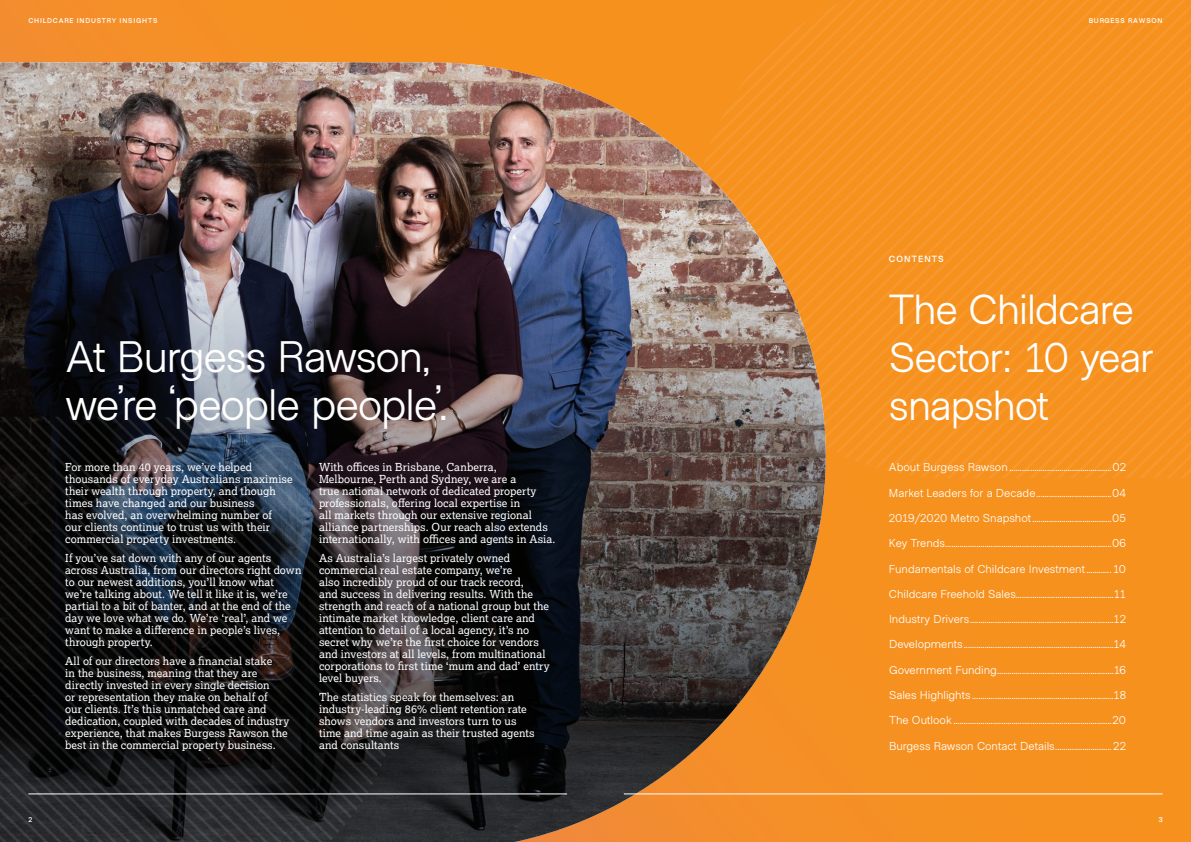
<style>
.page{position:relative;width:1191px;height:842px;background:#f6911f}
.page>*{position:absolute;margin:0;border:0;box-sizing:border-box;transform-origin:0 0}
.t1{font:44px/48px "Metro Sans";letter-spacing:-.035em;color:#fff}
.t2{font:42px/48px "Metro Sans";letter-spacing:-.035em;color:#fff}
.t3{font:11.5px/25.3px "Metro Sans";color:#fff;text-align:justify}
.t4{font:11px/12px "Lexia";color:#fff}
.t5{font:700 9px "Metro Sans";letter-spacing:.12em;color:#fff}
.t6{font:700 7px "Metro Sans";letter-spacing:.12em;color:#fff}
</style>
<div class="page">
<img style="left:0;top:62px;width:825px;height:780px">
<svg style="left:0;top:417px;width:402px;height:425px"></svg>
<svg style="left:695px;top:0;width:496px;height:478px"></svg>
<hr style="left:28px;top:794px;width:539px;height:1px;background:#fff">
<hr style="left:624px;top:794px;width:538px;height:1px;background:#fff">
<p class="t6" style="left:28px;top:16px;width:130px">CHILDCARE INDUSTRY INSIGHTS</p>
<h1 class="t1" style="left:65px;top:334px;width:383px">At Burgess Rawson, we’re ‘people people’.</h1>
<p class="t6" style="left:28px;top:816px;width:5px">2</p>
<p class="t4" style="left:65px;top:460px;width:229px">For more than 40 years, we’ve helped thousands of everyday Australians maximise their wealth through property, and though times have changed and our business<br>has evolved, an overwhelming number of<br>our clients continue to trust us with their commercial property investments.</p>
<p class="t4" style="left:65px;top:551px;width:238px">If you’ve sat down with any of our agents across Australia, from our directors right down to our newest additions, you’ll know what we’re talking about. We tell it like it is, we’re partial to a bit of banter, and at the end of the day we love what we do. We’re ‘real’, and we want to make a difference in people’s lives, through property.</p>
<p class="t4" style="left:65px;top:654px;width:226px">All of our directors have a financial stake<br>in the business, meaning that they are directly invested in every single decision<br>or representation they make on behalf of<br>our clients. It’s this unmatched care and dedication, coupled with decades of industry experience, that makes Burgess Rawson the best in the commercial property business.</p>
<p class="t4" style="left:319px;top:460px;width:238px">With offices in Brisbane, Canberra, Melbourne, Perth and Sydney, we are a<br>true national network of dedicated property professionals, offering local expertise in<br>all markets through our extensive regional alliance partnerships. Our reach also extends internationally, with offices and agents in Asia.</p>
<p class="t4" style="left:319px;top:551px;width:232px">As Australia’s largest privately owned commercial real estate company, we’re<br>also incredibly proud of our track record,<br>and success in delivering results. With the strength and reach of a national group but the intimate market knowledge, client care and attention to detail of a local agency, it’s no secret why we’re the first choice for vendors and investors at all levels, from multinational corporations to first time ‘mum and dad’ entry level buyers.</p>
<p class="t4" style="left:319px;top:690px;width:217px">The statistics speak for themselves: an industry-leading 86% client retention rate shows vendors and investors turn to us time and time again as their trusted agents and consultants</p>
<p class="t6" style="left:1088px;top:16px;width:75px">BURGESS RAWSON</p>
<p class="t5" style="left:889px;top:253px;width:56px">CONTENTS</p>
<h2 class="t2" style="left:889px;top:287px;width:267px">The Childcare<br>Sector: 10 year snapshot</h2>
<p class="t3" style="left:889px;top:455px;width:239px">About Burgess Rawson .................................................02<br>Market Leaders for a Decade....................................04<br>2019/2020 Metro Snapshot......................................05<br>Key Trends................................................................................06<br>Fundamentals of Childcare Investment............ 10<br>Childcare Freehold Sales...............................................11<br>Industry Drivers.....................................................................12<br>Developments........................................................................14<br>Government Funding........................................................16<br>Sales Highlights ....................................................................18<br>The Outlook ............................................................................20<br>Burgess Rawson Contact Details........................... 22</p>
<p class="t6" style="left:1158px;top:816px;width:5px">3</p>
</div>
